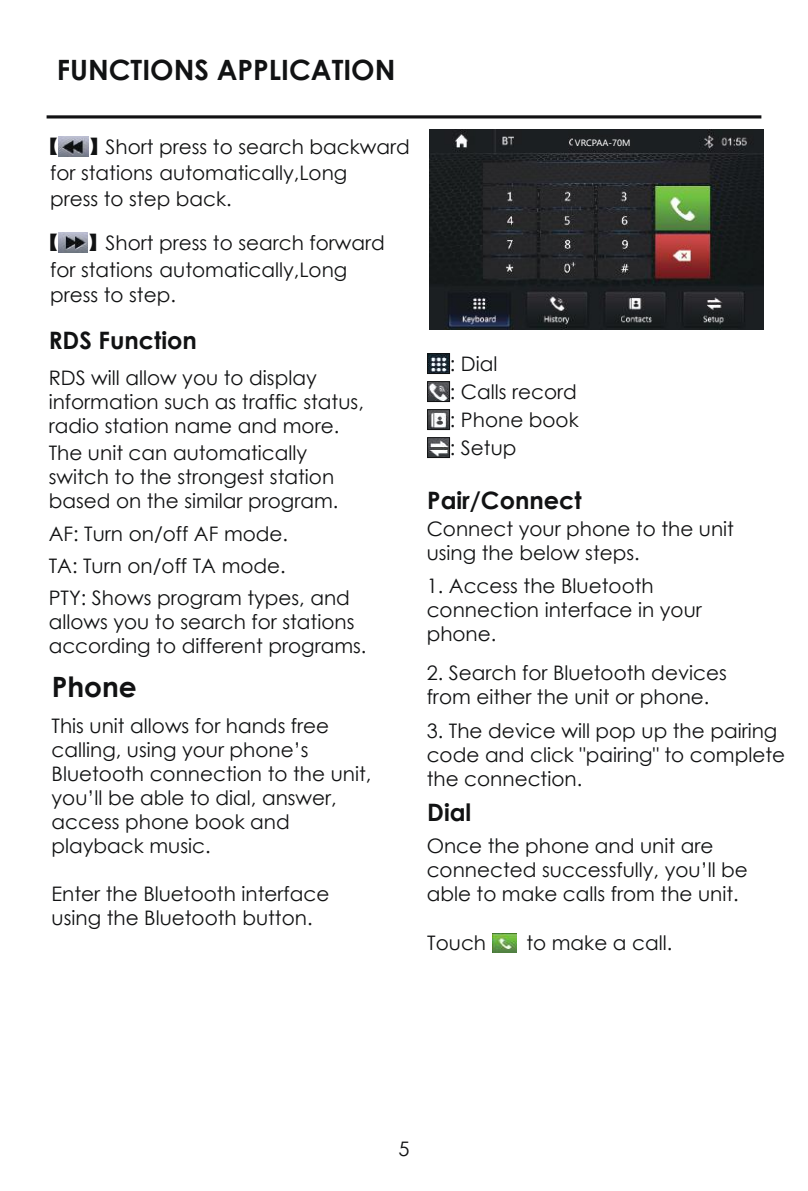
<style>
.page{position:relative;width:808px;height:1191px;background:#fff}
.page>*{position:absolute;margin:0;border:0;box-sizing:border-box;transform-origin:0 0}
.t1{font:700 28px "Century Gothic";color:#111213}
.t2{font:700 24px "Century Gothic";color:#111213}
.t3{font:20px/24px "Century Gothic";color:#111213}
.t4{font:300 20px "Adobe Song Std";color:#111213}
.t5{font:8.6px "Microsoft Ya Hei";color:#fff}
.s1{font-family:"Adobe Song Std";font-weight:300}
</style>
<div class="page">
<hr style="left:47px;top:115px;width:714px;height:3px;background:#111213">
<img style="left:59px;top:136px;width:30px;height:21px">
<img style="left:59px;top:232px;width:29px;height:20px">
<img style="left:429px;top:355px;width:19px;height:17px">
<div style="left:427px;top:353px;width:23px;height:21px;border:1px solid #111213"></div>
<img style="left:429px;top:383px;width:19px;height:17px">
<div style="left:427px;top:381px;width:23px;height:21px;border:1px solid #111213"></div>
<img style="left:429px;top:411px;width:19px;height:17px">
<div style="left:427px;top:409px;width:23px;height:21px;border:1px solid #111213"></div>
<img style="left:429px;top:439px;width:19px;height:17px">
<div style="left:427px;top:437px;width:23px;height:21px;border:1px solid #111213"></div>
<img style="left:430px;top:129px;width:333px;height:200px">
<div style="left:574px;top:137px;width:60px;height:12px;background:#1c1f21"></div>
<img style="left:493px;top:934px;width:24px;height:18px">
<h1 class="t1" style="left:57px;top:48px;width:340px">FUNCTIONS APPLICATION</h1>
<p class="t4" style="left:39px;top:136px;width:21px">【</p>
<p class="t4" style="left:89px;top:136px;width:21px">】</p>
<p class="t3" style="left:50px;top:134px;width:361px;line-height:26px;text-indent:56px">Short press to search backward for stations automatically,Long<br>press to step back.</p>
<p class="t3" style="left:50px;top:230px;width:336px;line-height:26px;text-indent:38px"><span class="s1">】</span>Short press to search forward for stations automatically,Long press to step.</p>
<p class="t4" style="left:39px;top:232px;width:21px">【</p>
<p class="t2" style="left:49px;top:322px;width:150px">RDS Function</p>
<p class="t3" style="left:49px;top:365px;width:317px">RDS will allow you to display information such as traffic status, radio station name and more.</p>
<p class="t3" style="left:49px;top:440px;width:291px">The unit can automatically switch to the strongest station based on the similar program.</p>
<p class="t3" style="left:49px;top:517px;width:303px;line-height:32px">AF: Turn on/off AF mode.<br>TA: Turn on/off TA mode.<br>PTY: Shows program types, and</p>
<p class="t3" style="left:49px;top:609px;width:319px">allows you to search for stations according to different programs.</p>
<h1 class="t1" style="left:52px;top:665px;width:87px">Phone</h1>
<p class="t3" style="left:52px;top:713px;width:321px">This unit allows for hands free calling, using your phone’s<br>Bluetooth connection to the unit, you’ll be able to dial, answer, access phone book and playback music.</p>
<p class="t3" style="left:52px;top:881px;width:279px">Enter the Bluetooth interface using the Bluetooth button.</p>
<p class="t5" style="left:575px;top:137px;width:57px">VRCPAA-70M</p>
<p class="t3" style="left:450px;top:349px;width:130px;line-height:28px">: Dial<br>: Calls record : Phone book : Setup</p>
<p class="t2" style="left:427px;top:482px;width:156px">Pair/Connect</p>
<p class="t3" style="left:427px;top:516px;width:309px">Connect your phone to the unit using the below steps.</p>
<p class="t3" style="left:427px;top:574px;width:277px">1. Access the Bluetooth connection interface in your phone.</p>
<p class="t3" style="left:427px;top:660px;width:302px">2. Search for Bluetooth devices from either the unit or phone.</p>
<p class="t3" style="left:427px;top:718px;width:360px">3. The device will pop up the pairing code and click "pairing" to complete the connection.</p>
<p class="t2" style="left:427px;top:794px;width:46px">Dial</p>
<p class="t3" style="left:427px;top:834px;width:323px">Once the phone and unit are connected successfully, you’ll be able to make calls from the unit.</p>
<p class="t3" style="left:427px;top:930px;width:60px">Touch</p>
<p class="t3" style="left:526px;top:930px;width:147px">to make a call.</p>
<p class="t3" style="left:398px;top:1136px;width:13px">5</p>
</div>
